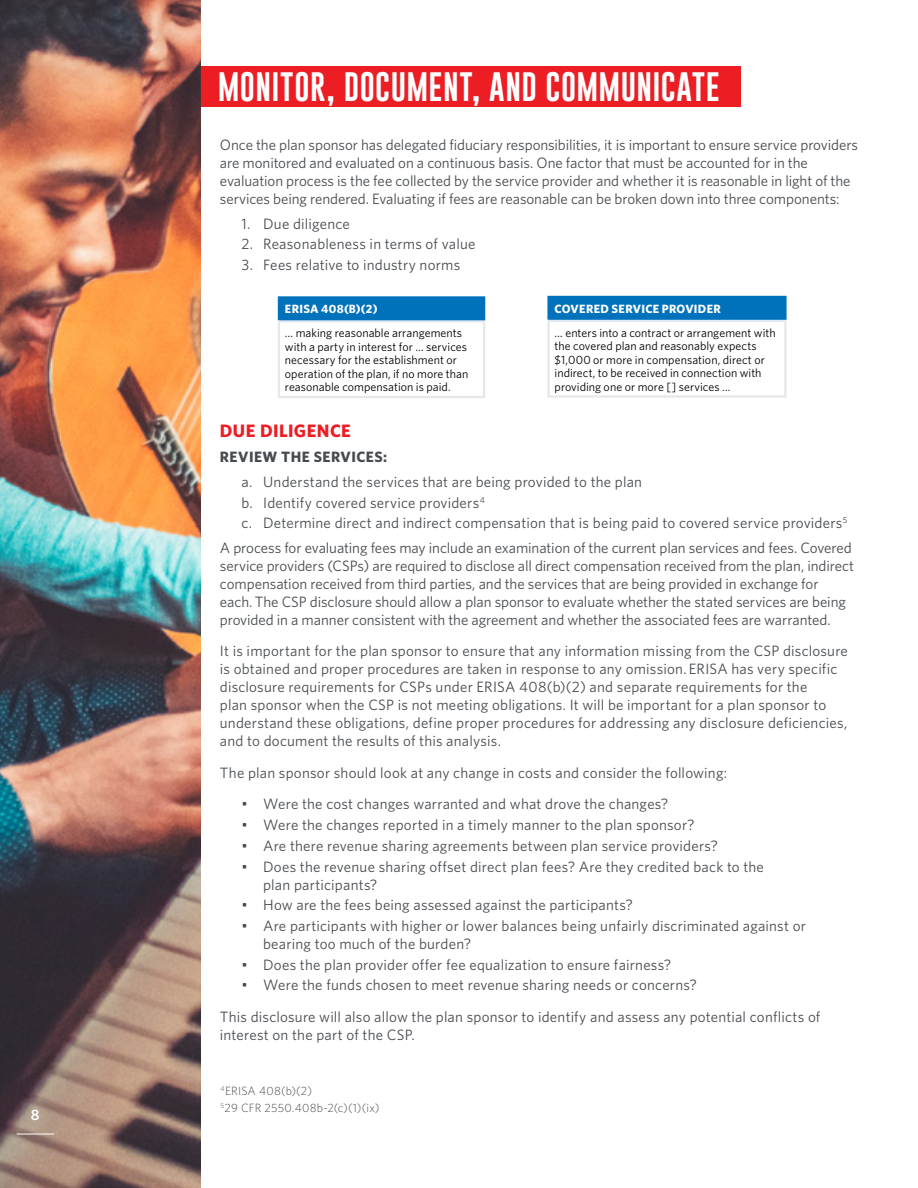
<style>
.page{position:relative;width:918px;height:1188px;background:#fff}
.page>*{position:absolute;margin:0;border:0;box-sizing:border-box;transform-origin:0 0}
.t1{font:30px "Gobold";letter-spacing:.015em;color:#fff}
.t2{font:700 18px "Whitney";letter-spacing:.025em;color:#ed1d24}
.t3{font:15px/18px "Whitney";letter-spacing:.01em;color:#474b4f}
.t4{font:700 15px "Whitney";letter-spacing:.035em;color:#474b4f}
.t5{font:600 15px "Whitney";color:#fff}
.t6{font:12px/13.5px "Whitney";letter-spacing:.005em;color:#000}
.t7{font:300 12px/17.2px "Whitney";letter-spacing:.015em;color:#474b4f}
.t8{font:700 12px "Whitney";letter-spacing:.025em;color:#fff}
</style>
<div class="page">
<div style="left:108px;top:66px;width:633px;height:40px;background:#ed1d24"></div>
<img style="left:0;top:0;width:200px;height:1188px">
<hr style="left:17px;top:1134px;width:37px;height:1px;background:#fff">
<div style="left:279px;top:297px;width:205px;height:24px;background:#0072bc"></div>
<hr style="left:278px;top:323px;width:2px;height:73px;background:#e6e7e8">
<hr style="left:483px;top:323px;width:2px;height:73px;background:#e6e7e8">
<hr style="left:278px;top:396px;width:207px;height:2px;background:#e6e7e8">
<hr style="left:278px;top:296px;width:207px;height:3px;background:#0072bc">
<hr style="left:278px;top:299px;width:2px;height:21px;background:#0072bc">
<hr style="left:483px;top:299px;width:2px;height:21px;background:#0072bc">
<hr style="left:278px;top:320px;width:207px;height:3px;background:#e1e8f6">
<div style="left:549px;top:297px;width:236px;height:24px;background:#0072bc"></div>
<hr style="left:547px;top:322px;width:3px;height:73px;background:#e6e7e8">
<hr style="left:784px;top:322px;width:3px;height:73px;background:#e6e7e8">
<hr style="left:547px;top:395px;width:240px;height:3px;background:#e6e7e8">
<hr style="left:547px;top:296px;width:240px;height:2px;background:#0072bc">
<hr style="left:547px;top:298px;width:3px;height:22px;background:#0072bc">
<hr style="left:784px;top:298px;width:3px;height:22px;background:#0072bc">
<hr style="left:547px;top:320px;width:240px;height:2px;background:#e1e8f6">
<p class="t5" style="left:31px;top:1105px;width:10px">8</p>
<h1 class="t1" style="left:218px;top:67px;width:503px">MONITOR, DOCUMENT, AND COMMUNICATE</h1>
<p class="t3" style="left:220px;top:135px;width:640px">Once the plan sponsor has delegated fiduciary responsibilities, it is important to ensure service providers are monitored and evaluated on a continuous basis. One factor that must be accounted for in the evaluation process is the fee collected by the service provider and whether it is reasonable in light of the services being rendered. Evaluating if fees are reasonable can be broken down into three components:</p>
<p class="t3" style="left:242px;top:214px;width:110px">1. Due diligence</p>
<p class="t3" style="left:242px;top:235px;width:236px">2. Reasonableness in terms of value</p>
<p class="t3" style="left:242px;top:256px;width:220px">3. Fees relative to industry norms</p>
<p class="t8" style="left:285px;top:301px;width:94px">ERISA 408(B)(2)</p>
<p class="t6" style="left:285px;top:326px;width:185px">… making reasonable arrangements with a party in interest for … services necessary for the establishment or operation of the plan, if no more than reasonable compensation is paid.</p>
<p class="t8" style="left:555px;top:300px;width:168px">COVERED SERVICE PROVIDER</p>
<p class="t6" style="left:555px;top:325px;width:223px">… enters into a contract or arrangement with the covered plan and reasonably expects $1,000 or more in compensation, direct or indirect, to be received in connection with providing one or more [] services ...</p>
<p class="t2" style="left:220px;top:419px;width:133px">DUE DILIGENCE</p>
<p class="t4" style="left:220px;top:447px;width:169px">REVIEW THE SERVICES:</p>
<p class="t3" style="left:242px;top:471px;width:608px;line-height:20.7px">a. Understand the services that are being provided to the plan<br>b. Identify covered service providers<sup>4<br></sup>c. Determine direct and indirect compensation that is being paid to covered service providers<sup>5</sup></p>
<p class="t3" style="left:220px;top:538px;width:636px">A process for evaluating fees may include an examination of the current plan services and fees. Covered service providers (CSPs) are required to disclose all direct compensation received from the plan, indirect compensation received from third parties, and the services that are being provided in exchange for each. The CSP disclosure should allow a plan sponsor to evaluate whether the stated services are being provided in a manner consistent with the agreement and whether the associated fees are warranted.</p>
<p class="t3" style="left:220px;top:642px;width:630px">It is important for the plan sponsor to ensure that any information missing from the CSP disclosure is obtained and proper procedures are taken in response to any omission. ERISA has very specific disclosure requirements for CSPs under ERISA 408(b)(2) and separate requirements for the<br>plan sponsor when the CSP is not meeting obligations. It will be important for a plan sponsor to understand these obligations, define proper procedures for addressing any disclosure deficiencies, and to document the results of this analysis.</p>
<p class="t3" style="left:220px;top:763px;width:509px">The plan sponsor should look at any change in costs and consider the following:</p>
<p class="t3" style="left:242px;top:795px;width:428px">• Were the cost changes warranted and what drove the changes?</p>
<p class="t3" style="left:242px;top:816px;width:455px">• Were the changes reported in a timely manner to the plan sponsor?</p>
<p class="t3" style="left:242px;top:836px;width:478px">• Are there revenue sharing agreements between plan service providers?</p>
<p class="t3" style="left:263px;top:857px;width:502px;text-indent:-22px">• Does the revenue sharing offset direct plan fees? Are they credited back to the plan participants?</p>
<p class="t3" style="left:242px;top:896px;width:393px">• How are the fees being assessed against the participants?</p>
<p class="t3" style="left:263px;top:916px;width:544px;text-indent:-22px">• Are participants with higher or lower balances being unfairly discriminated against or bearing too much of the burden?</p>
<p class="t3" style="left:242px;top:955px;width:431px">• Does the plan provider offer fee equalization to ensure fairness?</p>
<p class="t3" style="left:220px;top:969px;width:602px;line-height:31.5px;text-indent:22px">• Were the funds chosen to meet revenue sharing needs or concerns?<br>This disclosure will also allow the plan sponsor to identify and assess any potential conflicts of</p>
<p class="t3" style="left:220px;top:1025px;width:196px">interest on the part of the CSP.</p>
<p class="t7" style="left:221px;top:1082px;width:161px"><sup>4</sup>ERISA 408(b)(2)<br><sup>5</sup>29 CFR 2550.408b-2(c)(1)(ix)</p>
</div>
